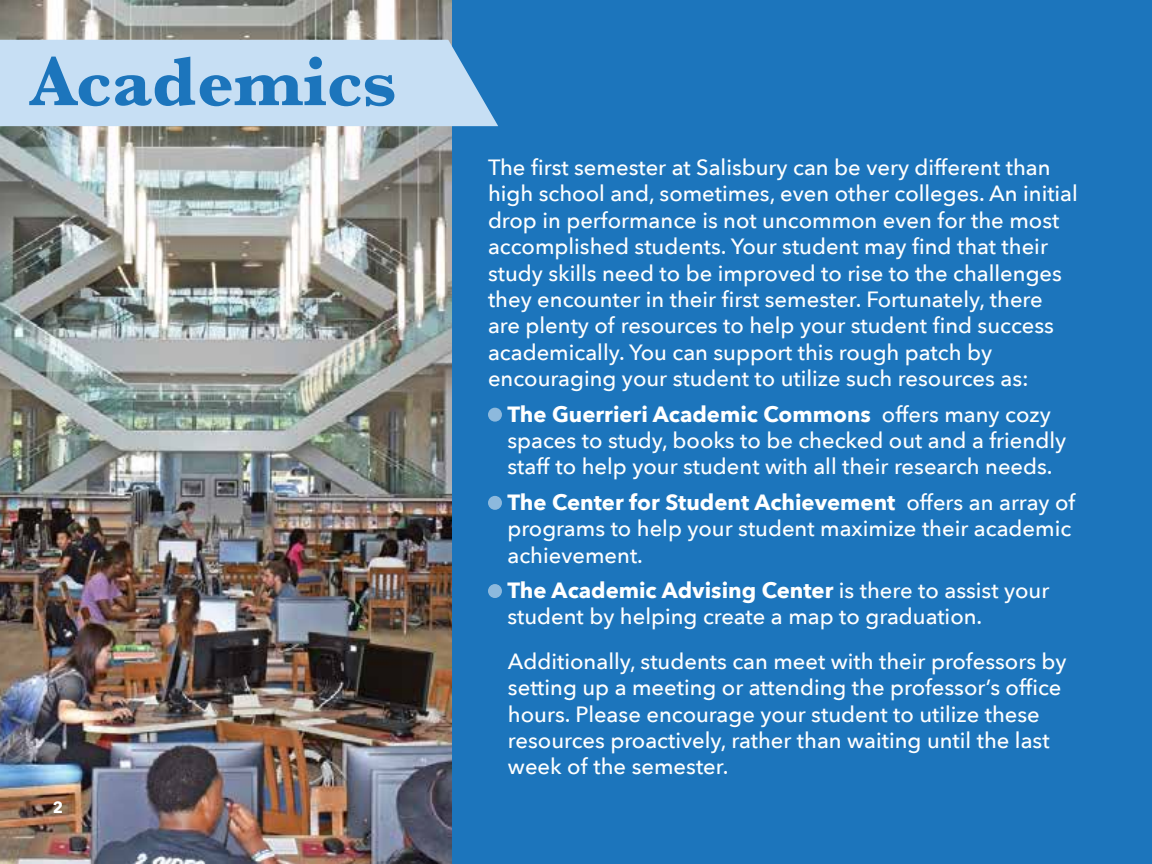
<style>
.page{position:relative;width:1152px;height:864px;background:#1c75bc}
.page>*{position:absolute;margin:0;border:0;box-sizing:border-box;transform-origin:0 0}
.t1{font:700 72px "Baskerville";color:#1c75bc}
.t2{font:500 22px/26.4px "Avenir Next";color:#fff}
.t3{font:700 16px "Avenir Next";color:#fff}
.s1{font-weight:700}
</style>
<div class="page">
<img style="left:0;top:0;width:452px;height:864px">
<div style="left:0;top:40px;width:498px;height:86px;background:#c7dff4"></div>
<div style="left:488px;top:408px;width:14px;height:14px;background:#8db9dd;border-radius:50%"></div>
<div style="left:488px;top:496px;width:14px;height:14px;background:#8db9dd;border-radius:50%"></div>
<div style="left:488px;top:584px;width:14px;height:14px;background:#8db9dd;border-radius:50%"></div>
<p class="t1" style="left:31px;top:41px;width:368px">Academics</p>
<p class="t3" style="left:53px;top:794px;width:12px">2</p>
<p class="t2" style="left:488px;top:153px;width:564px">The first semester at Salisbury can be very different than</p>
<p class="t2" style="left:488px;top:180px;width:591px">high school and, sometimes, even other colleges. An initial drop in performance is not uncommon even for the most</p>
<p class="t2" style="left:488px;top:233px;width:561px">accomplished students. Your student may find that their</p>
<p class="t2" style="left:488px;top:259px;width:575px">study skills need to be improved to rise to the challenges</p>
<p class="t2" style="left:488px;top:285px;width:568px">they encounter in their first semester. Fortunately, there are plenty of resources to help your student find success</p>
<p class="t2" style="left:488px;top:338px;width:542px">academically. You can support this rough patch by encouraging your student to utilize such resources as:</p>
<p class="t2" style="left:507px;top:400px;width:560px"><span class="s1">The Guerrieri Academic Commons</span> offers many cozy spaces to study, books to be checked out and a friendly staff to help your student with all their research needs.</p>
<p class="t2" style="left:507px;top:488px;width:569px"><span class="s1">The Center for Student Achievement</span> offers an array of programs to help your student maximize their academic achievement.</p>
<p class="t2" style="left:507px;top:576px;width:543px"><span class="s1">The Academic Advising Center</span> is there to assist your student by helping create a map to graduation.</p>
<p class="t2" style="left:508px;top:647px;width:560px">Additionally, students can meet with their professors by</p>
<p class="t2" style="left:508px;top:674px;width:555px">setting up a meeting or attending the professor’s office</p>
<p class="t2" style="left:508px;top:700px;width:543px">hours. Please encourage your student to utilize these resources proactively, rather than waiting until the last week of the semester.</p>
</div>
